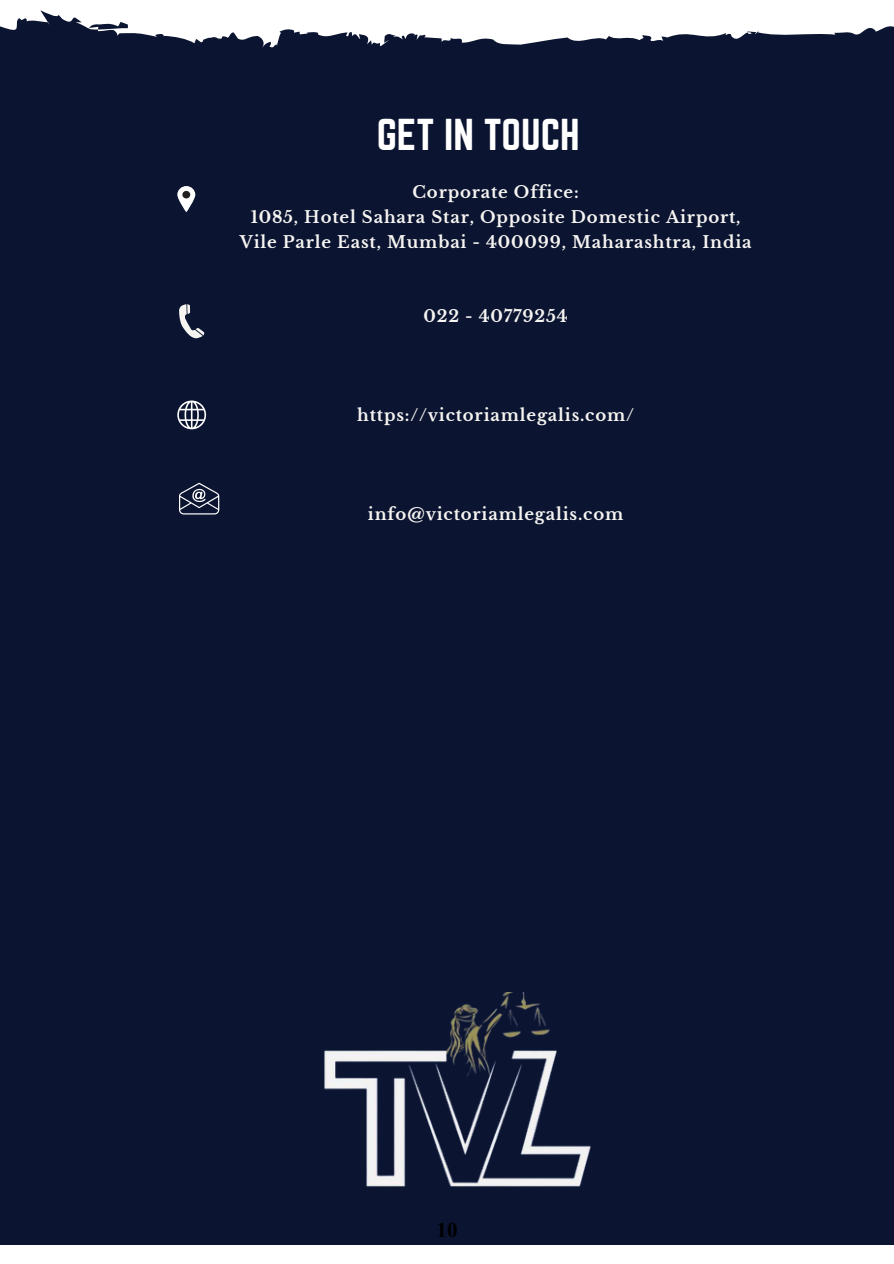
<style>
.page{position:relative;width:894px;height:1264px;background:#fff}
.page>*{position:absolute;margin:0;border:0;box-sizing:border-box;transform-origin:0 0}
.t1{font:39px "Norwester";color:#fff}
.t2{font:700 21px "Times New Roman";color:#000}
.t3{font:700 16.5px/24.8px "Libre Baskerville";letter-spacing:.05em;color:#f5f4f1;text-align:center}
</style>
<div class="page">
<div style="left:0;top:0;width:893px;height:1263px;background:#0b1431"></div>
<svg style="left:0;top:0;width:893px;height:48px"></svg>
<svg style="left:177px;top:186px;width:18px;height:26px"></svg>
<div style="left:182px;top:191px;width:8px;height:7px;background:#231f20;border-radius:50%"></div>
<svg style="left:179px;top:304px;width:25px;height:35px"></svg>
<svg style="left:177px;top:400px;width:29px;height:29px"></svg>
<svg style="left:179px;top:482px;width:40px;height:32px"></svg>
<div style="left:0;top:1244px;width:893px;height:19px;background:#fff"></div>
<img style="left:324px;top:992px;width:267px;height:195px">
<p class="t1" style="left:376px;top:111px;width:204px">GET IN TOUCH</p>
<p class="t3" style="left:412px;top:180px;width:167px">Corporate Office:</p>
<h1 class="t3" style="left:239px;top:205px;width:513px">1085, Hotel Sahara Star, Opposite Domestic Airport,<br>Vile Parle East, Mumbai - 400099, Maharashtra, India</h1>
<p class="t3" style="left:423px;top:304px;width:145px">022 - 40779254</p>
<p class="t3" style="left:357px;top:403px;width:278px">https://victoriamlegalis.com/</p>
<p class="t3" style="left:368px;top:502px;width:257px">info@victoriamlegalis.com</p>
<p class="t2" style="left:436px;top:1218px;width:22px">10</p>
</div>
